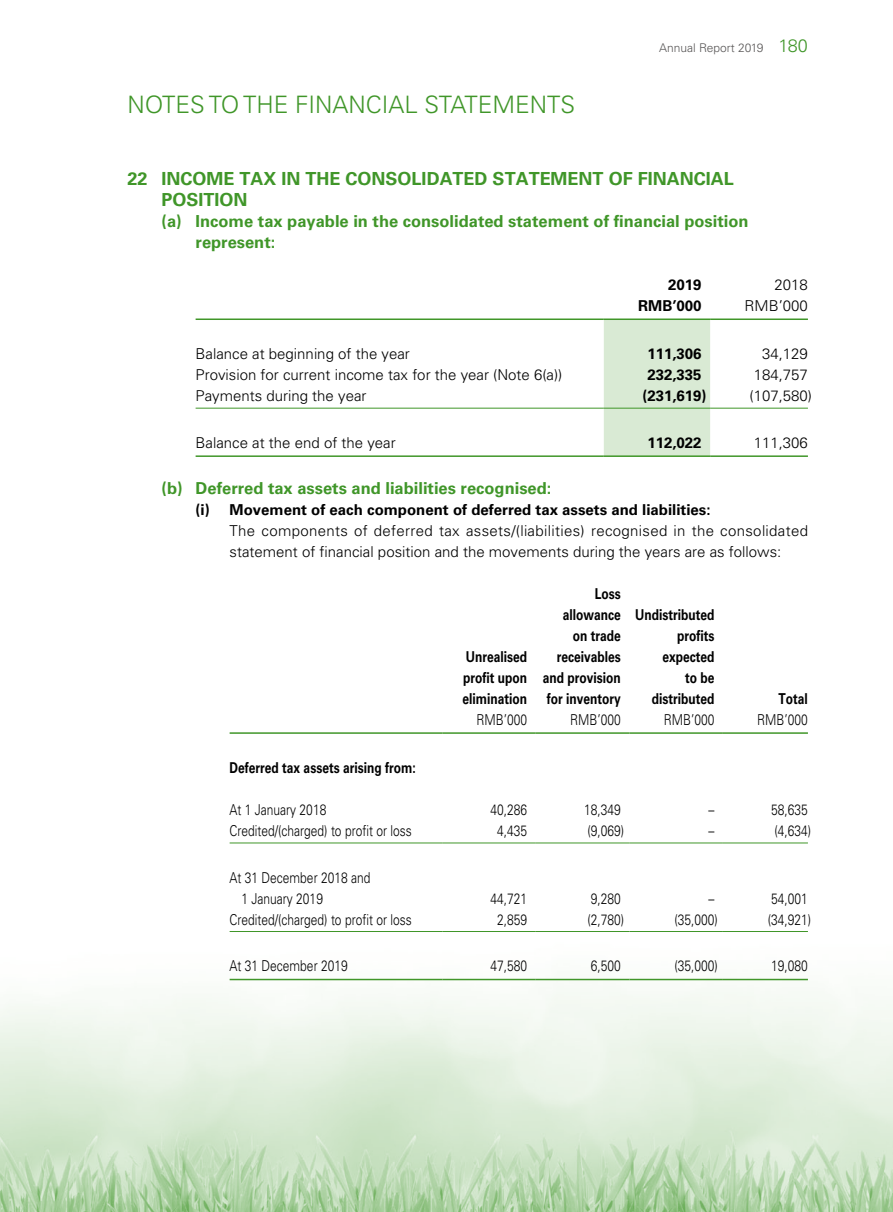
<style>
.page{position:relative;width:893px;height:1212px;background:#fff}
.page>*{position:absolute;margin:0;border:0;box-sizing:border-box;transform-origin:0 0}
.t1{font:300 24px "Univers LT Std";color:#409629}
.t2{font:700 18px "Univers LT Std";color:#409629}
.t3{font:300 18px "Univers LT Std";color:#409629}
.t4{font:700 16.5px "Univers LT Std";color:#409629}
.t5{font:300 15px "Univers LT Std";color:#000;scale:.8 1}
.t6{font:700 15px/21px "Univers LT Std";color:#000;text-align:right;scale:.8 1}
.t7{font:300 15px "Univers LT Std";color:#000}
.t8{font:300 15px/21px "Univers LT Std";letter-spacing:.02em;color:#000}
.t9{font:700 15px "Univers LT Std";color:#000}
.t10{font:300 12px "Univers LT Std";color:#595757}
</style>
<div class="page">
<img style="left:0;top:455px;width:893px;height:757px">
<div style="left:604px;top:320px;width:106px;height:135px;background:#d9ead4"></div>
<hr style="left:196px;top:318px;width:408px;height:2px;background:#409629">
<hr style="left:604px;top:318px;width:106px;height:2px;background:#409629">
<hr style="left:710px;top:318px;width:98px;height:2px;background:#409629">
<hr style="left:196px;top:408px;width:408px;height:1px;background:#409629">
<hr style="left:604px;top:408px;width:106px;height:1px;background:#409629">
<hr style="left:710px;top:408px;width:98px;height:1px;background:#409629">
<hr style="left:196px;top:455px;width:408px;height:2px;background:#409629">
<hr style="left:604px;top:455px;width:106px;height:2px;background:#409629">
<hr style="left:710px;top:455px;width:98px;height:2px;background:#409629">
<hr style="left:230px;top:732px;width:212px;height:2px;background:#409629">
<hr style="left:442px;top:732px;width:94px;height:2px;background:#409629">
<hr style="left:536px;top:732px;width:93px;height:2px;background:#409629">
<hr style="left:629px;top:732px;width:94px;height:2px;background:#409629">
<hr style="left:723px;top:732px;width:85px;height:2px;background:#409629">
<hr style="left:230px;top:842px;width:212px;height:1px;background:#409629">
<hr style="left:442px;top:842px;width:94px;height:1px;background:#409629">
<hr style="left:536px;top:842px;width:93px;height:1px;background:#409629">
<hr style="left:629px;top:842px;width:94px;height:1px;background:#409629">
<hr style="left:723px;top:842px;width:85px;height:1px;background:#409629">
<hr style="left:230px;top:931px;width:212px;height:1px;background:#409629">
<hr style="left:442px;top:931px;width:94px;height:1px;background:#409629">
<hr style="left:536px;top:931px;width:93px;height:1px;background:#409629">
<hr style="left:629px;top:931px;width:94px;height:1px;background:#409629">
<hr style="left:723px;top:931px;width:85px;height:1px;background:#409629">
<hr style="left:230px;top:979px;width:212px;height:1px;background:#409629">
<hr style="left:442px;top:979px;width:94px;height:1px;background:#409629">
<hr style="left:536px;top:979px;width:93px;height:1px;background:#409629">
<hr style="left:629px;top:979px;width:94px;height:1px;background:#409629">
<hr style="left:723px;top:979px;width:85px;height:1px;background:#409629">
<h1 class="t1" style="left:128px;top:90px;width:449px">NOTES TO THE FINANCIAL STATEMENTS</h1>
<p class="t10" style="left:659px;top:40px;width:106px">Annual Report 2019</p>
<p class="t3" style="left:778px;top:35px;width:31px">180</p>
<p class="t2" style="left:128px;top:168px;width:22px">22</p>
<p class="t2" style="left:162px;top:168px;width:20px">Income</p>
<p class="t2" style="left:346px;top:168px;width:13px">consolidated</p>
<p class="t2" style="left:609px;top:168px;width:13px">of</p>
<p class="t2" style="left:493px;top:168px;width:14px">statement</p>
<p class="t2" style="left:638px;top:168px;width:12px">financial</p>
<p class="t2" style="left:282px;top:168px;width:10px">in</p>
<p class="t2" style="left:240px;top:168px;width:14px">tax</p>
<p class="t2" style="left:306px;top:168px;width:13px">the</p>
<p class="t2" style="left:162px;top:189px;width:12px">position</p>
<p class="t4" style="left:196px;top:212px;width:554px">Income tax payable in the consolidated statement of financial position</p>
<p class="t4" style="left:162px;top:212px;width:22px">)a(</p>
<p class="t4" style="left:196px;top:233px;width:81px">represent:</p>
<p class="t9" style="left:668px;top:276px;width:35px">2019</p>
<p class="t7" style="left:775px;top:276px;width:35px">2018</p>
<p class="t4" style="left:162px;top:478px;width:23px">b( )</p>
<p class="t9" style="left:638px;top:297px;width:65px">RMB’000</p>
<p class="t7" style="left:745px;top:297px;width:65px">RMB‘000</p>
<p class="t7" style="left:196px;top:345px;width:216px">Balance at beginning of the year</p>
<p class="t9" style="left:647px;top:345px;width:56px">111,306</p>
<p class="t7" style="left:762px;top:345px;width:47px">34,129</p>
<p class="t7" style="left:196px;top:366px;width:368px">Provision for current income tax for the year (Note ( (a(6</p>
<p class="t9" style="left:647px;top:366px;width:56px">232,335</p>
<p class="t7" style="left:754px;top:366px;width:56px">184,757</p>
<p class="t7" style="left:196px;top:387px;width:172px">Payments during the year</p>
<p class="t9" style="left:642px;top:387px;width:66px">)231,619(</p>
<p class="t7" style="left:749px;top:387px;width:64px">)107,580(</p>
<p class="t7" style="left:196px;top:434px;width:202px">Balance at the end of the year</p>
<p class="t4" style="left:196px;top:478px;width:357px">Deferred tax assets and liabilities recognised:</p>
<p class="t9" style="left:647px;top:434px;width:56px">112,022</p>
<p class="t7" style="left:754px;top:434px;width:56px">111,306</p>
<p class="t9" style="left:196px;top:501px;width:16px">)i(</p>
<p class="t9" style="left:230px;top:501px;width:482px">Movement of each component of deferred tax assets and liabilities:</p>
<p class="t8" style="left:230px;top:520px;width:580px">The components of deferred tax assets (/ liabilities) recognised in the consolidated statement of financial position and the movements during the years are as follows:</p>
<p class="t6" style="left:463px;top:646px;width:82px;text-align:justify">Unrealised profit upon elimination</p>
<p class="t6" style="left:543px;top:583px;width:99px">Loss allowance<br>on trade receivables and provision for inventory</p>
<p class="t6" style="left:635px;top:604px;width:101px">Undistributed profits expected<br>to be</p>
<p class="t6" style="left:652px;top:688px;width:80px">distributed</p>
<p class="t6" style="left:779px;top:688px;width:38px">Total</p>
<p class="t5" style="left:477px;top:710px;width:65px">RMB’000</p>
<p class="t5" style="left:570px;top:710px;width:65px">RMB’000</p>
<p class="t5" style="left:664px;top:710px;width:65px">RMB’000</p>
<p class="t5" style="left:757px;top:710px;width:65px">RMB‘000</p>
<p class="t6" style="left:230px;top:758px;width:234px">Deferred tax assets arising from:</p>
<p class="t5" style="left:230px;top:801px;width:122px">At 1 January 2018</p>
<p class="t5" style="left:491px;top:801px;width:47px">40,286</p>
<p class="t5" style="left:584px;top:801px;width:47px">18,349</p>
<p class="t5" style="left:708px;top:801px;width:9px">–</p>
<p class="t5" style="left:771px;top:801px;width:47px">58,635</p>
<p class="t5" style="left:230px;top:822px;width:229px">Credited (/ charged) to profit or loss</p>
<p class="t5" style="left:230px;top:868px;width:177px">At 31 December 2018 and</p>
<p class="t5" style="left:497px;top:822px;width:39px">4,435</p>
<p class="t5" style="left:587px;top:822px;width:47px">)9,069(</p>
<p class="t5" style="left:708px;top:822px;width:9px">–</p>
<p class="t5" style="left:774px;top:822px;width:47px">)4,634(</p>
<p class="t5" style="left:242px;top:889px;width:103px">1 January 2019</p>
<p class="t5" style="left:491px;top:889px;width:47px">44,721</p>
<p class="t5" style="left:591px;top:889px;width:39px">9,280</p>
<p class="t5" style="left:708px;top:889px;width:9px">–</p>
<p class="t5" style="left:771px;top:889px;width:47px">54,001</p>
<p class="t5" style="left:230px;top:910px;width:229px">Credited (/ charged) to profit or loss</p>
<p class="t5" style="left:497px;top:910px;width:39px">2,859</p>
<p class="t5" style="left:587px;top:910px;width:47px">)2,780(</p>
<p class="t5" style="left:674px;top:910px;width:56px">)35,000(</p>
<p class="t5" style="left:768px;top:910px;width:56px">)34,921(</p>
<p class="t5" style="left:230px;top:957px;width:149px">At 31 December 2019</p>
<p class="t5" style="left:491px;top:957px;width:47px">47,580</p>
<p class="t5" style="left:591px;top:957px;width:39px">6,500</p>
<p class="t5" style="left:674px;top:957px;width:56px">)35,000(</p>
<p class="t5" style="left:771px;top:957px;width:47px">19,080</p>
</div>
